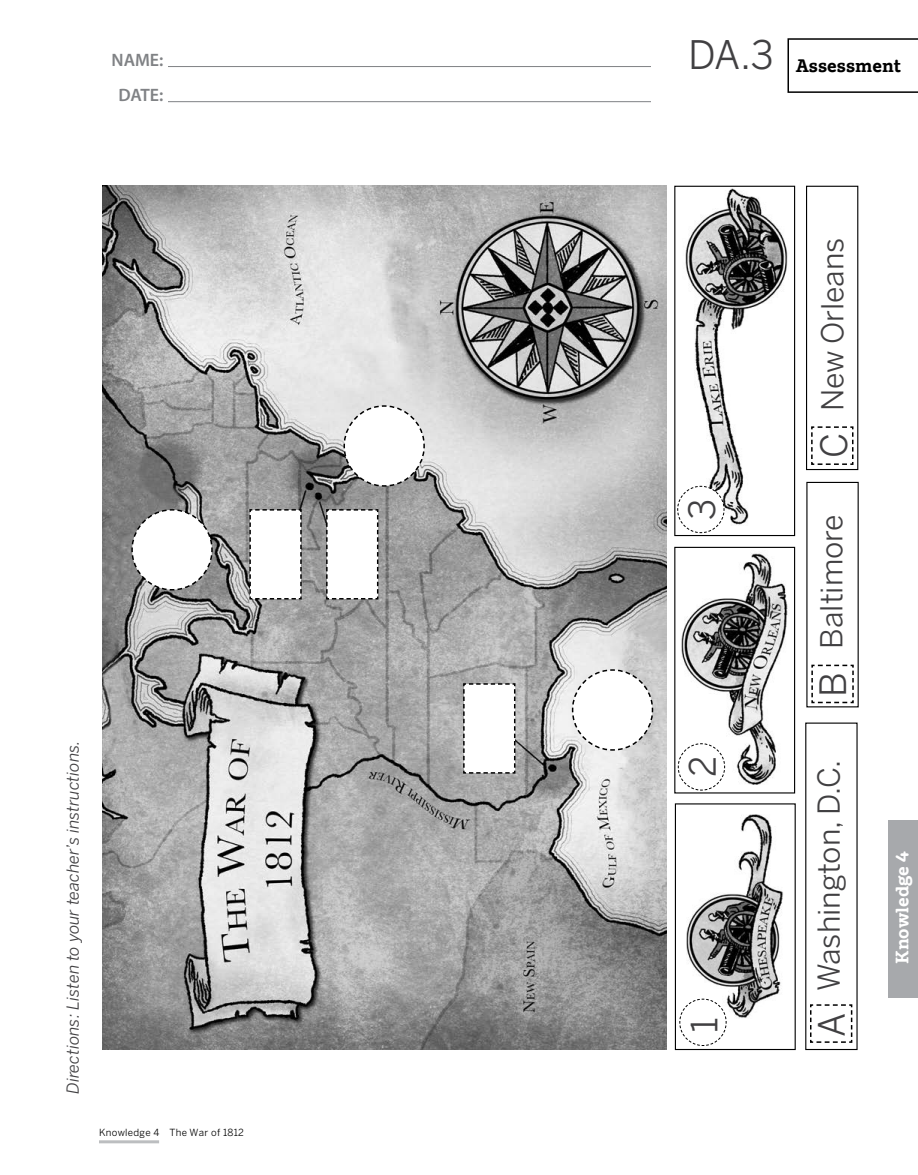
<style>
.page{position:relative;width:918px;height:1175px;background:#fff}
.page>*{position:absolute;margin:0;border:0;box-sizing:border-box;transform-origin:0 0}
.t1{font:39px "Benton Sans";color:#414042}
.t2{font:36px "Benton Sans";color:#414042}
.t3{font:30px "Benton Sans";color:#414042}
.t4{font:600 18px "Myriad Pro";color:#808285}
.t5{font:700 18px "Amplify";color:#000}
.t6{font:700 18px "Amplify";color:#fff}
.t7{font:italic 16.5px "Benton Sans";color:#414042}
.t8{font:9.75px "Benton Sans";letter-spacing:.03em;color:#000}
.s1{font-size:36px}
</style>
<div class="page">
<svg style="left:788px;top:38px;width:130px;height:55px"></svg>
<hr style="left:168px;top:66px;width:483px;height:1px;background:#808285">
<hr style="left:168px;top:101px;width:483px;height:1px;background:#808285">
<div style="left:888px;top:820px;width:30px;height:177px;background:#a7a9ac"></div>
<hr style="left:99px;top:1140px;width:60px;height:3px;background:#bcbec0">
<svg style="left:810px;top:1004px;width:43px;height:39px"></svg>
<img style="left:102px;top:186px;width:564px;height:863px">
<svg style="left:343px;top:404px;width:83px;height:83px"></svg>
<svg style="left:131px;top:508px;width:82px;height:83px"></svg>
<svg style="left:571px;top:668px;width:83px;height:83px"></svg>
<div style="left:675px;top:803px;width:121px;height:247px;border:1px solid #000"></div>
<img style="left:686px;top:814px;width:97px;height:204px">
<svg style="left:679px;top:998px;width:48px;height:48px"></svg>
<svg style="left:462px;top:682px;width:54px;height:92px"></svg>
<svg style="left:325px;top:508px;width:54px;height:92px"></svg>
<svg style="left:249px;top:508px;width:53px;height:92px"></svg>
<div style="left:806px;top:186px;width:52px;height:284px;border:1px solid #000"></div>
<img style="left:681px;top:553px;width:107px;height:232px">
<div style="left:674px;top:547px;width:121px;height:246px;border:1px solid #000"></div>
<svg style="left:677px;top:743px;width:48px;height:48px"></svg>
<img style="left:685px;top:188px;width:103px;height:338px">
<div style="left:674px;top:186px;width:121px;height:350px;border:1px solid #000"></div>
<svg style="left:677px;top:485px;width:48px;height:48px"></svg>
<svg style="left:811px;top:664px;width:43px;height:40px"></svg>
<svg style="left:811px;top:426px;width:43px;height:39px"></svg>
<h1 class="t1" style="left:688px;top:32px;width:87px">DA.3</h1>
<p class="t4" style="left:112px;top:49px;width:53px">NAME:</p>
<p class="t5" style="left:796px;top:54px;width:107px">Assessment</p>
<p class="t4" style="left:119px;top:84px;width:46px">DATE:</p>
<p class="t7" style="left:63px;top:1094px;width:355px;rotate:-90deg">Directions: Listen to your teacher’s instructions.</p>
<p class="t8" style="left:99px;top:1126px;width:146px">Knowledge 4 The War of 1812</p>
<h2 class="t2" style="left:681px;top:520px;width:23px;rotate:-90deg">3</h2>
<h2 class="t2" style="left:682px;top:777px;width:23px;rotate:-90deg">2</h2>
<h2 class="t2" style="left:683px;top:1032px;width:17px;rotate:-90deg">1</h2>
<h3 class="t3" style="left:815px;top:411px;width:175px;rotate:-90deg">New Orleans</h3>
<h2 class="t2" style="left:813px;top:458px;width:27px;rotate:-90deg">C</h2>
<h3 class="t3" style="left:814px;top:648px;width:136px;rotate:-90deg">Baltimore</h3>
<h2 class="t2" style="left:812px;top:697px;width:26px;rotate:-90deg">B</h2>
<h3 class="t3" style="left:811px;top:1036px;width:278px;rotate:-90deg"><span class="s1">A</span> Washington, D.C.</h3>
<p class="t6" style="left:890px;top:964px;width:114px;rotate:-90deg">Knowledge 4</p>
</div>
